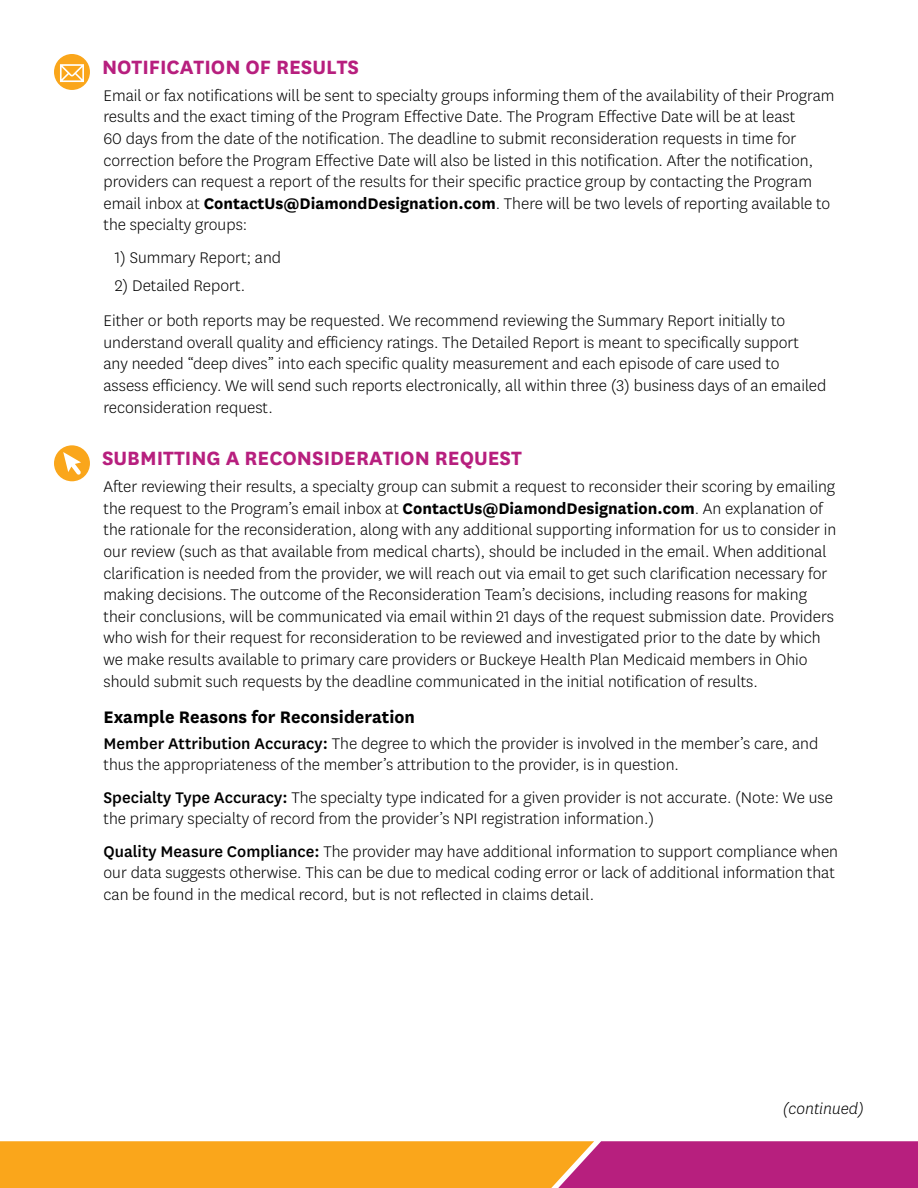
<style>
.page{position:relative;width:918px;height:1188px;background:#fff}
.page>*{position:absolute;margin:0;border:0;box-sizing:border-box;transform-origin:0 0}
.t1{font:700 22.5px "Centene Sans";color:#b71f7e}
.t2{font:700 19.5px "Centene Sans";color:#000}
.t3{font:300 18px/21.6px "Centene Sans";color:#000}
.t4{font:italic 300 18px "Centene Sans";color:#000}
.s1{font-weight:700}
.s2{font-weight:500}
</style>
<div class="page">
<svg style="left:0;top:1141px;width:918px;height:47px;background:#e17542"></svg>
<div style="left:54px;top:54px;width:36px;height:36px;background:#faa61b;border-radius:50%"></div>
<svg style="left:60px;top:64px;width:24px;height:18px"></svg>
<div style="left:54px;top:445px;width:36px;height:36px;background:#faa61b;border-radius:50%"></div>
<svg style="left:63px;top:452px;width:18px;height:23px"></svg>
<h3 class="t1" style="left:102px;top:51px;width:259px">NOTIFICATION OF RESULTS</h3>
<p class="t3" style="left:103px;top:84px;width:733px">Email or fax notifications will be sent to specialty groups informing them of the availability of their Program results and the exact timing of the Program Effective Date. The Program Effective Date will be at least<br>60 days from the date of the notification. The deadline to submit reconsideration requests in time for correction before the Program Effective Date will also be listed in this notification. After the notification, providers can request a report of the results for their specific practice group by contacting the Program email inbox at <span class="s1">ContactUs@DiamondDesignation.com</span>. There will be two levels of reporting available to the specialty groups:</p>
<p class="t3" style="left:115px;top:246px;width:168px">1) Summary Report; and</p>
<p class="t3" style="left:115px;top:274px;width:132px">2) Detailed Report.</p>
<p class="t3" style="left:103px;top:309px;width:724px">Either or both reports may be requested. We recommend reviewing the Summary Report initially to understand overall quality and efficiency ratings. The Detailed Report is meant to specifically support any needed “deep dives” into each specific quality measurement and each episode of care used to assess efficiency. We will send such reports electronically, all within three (3) business days of an emailed reconsideration request.</p>
<h3 class="t1" style="left:102px;top:442px;width:421px">SUBMITTING A RECONSIDERATION REQUEST</h3>
<p class="t3" style="left:103px;top:475px;width:734px">After reviewing their results, a specialty group can submit a request to reconsider their scoring by emailing the request to the Program’s email inbox at <span class="s1">ContactUs@DiamondDesignation.com</span>. An explanation of the rationale for the reconsideration, along with any additional supporting information for us to consider in our review (such as that available from medical charts), should be included in the email. When additional clarification is needed from the provider, we will reach out via email to get such clarification necessary for making decisions. The outcome of the Reconsideration Team’s decisions, including reasons for making their conclusions, will be communicated via email within 21 days of the request submission date. Providers who wish for their request for reconsideration to be reviewed and investigated prior to the date by which we make results available to primary care providers or Buckeye Health Plan Medicaid members in Ohio should submit such requests by the deadline communicated in the initial notification of results.</p>
<h4 class="t2" style="left:103px;top:704px;width:313px">Example Reasons for Reconsideration</h4>
<p class="t3" style="left:103px;top:732px;width:716px"><span class="s2">Member Attribution Accuracy:</span> The degree to which the provider is involved in the member’s care, and thus the appropriateness of the member’s attribution to the provider, is in question.</p>
<p class="t3" style="left:103px;top:786px;width:731px"><span class="s2">Specialty Type Accuracy:</span> The specialty type indicated for a given provider is not accurate. (Note: We use the primary specialty of record from the provider’s NPI registration information.)</p>
<p class="t3" style="left:103px;top:840px;width:736px"><span class="s2">Quality Measure Compliance:</span> The provider may have additional information to support compliance when our data suggests otherwise. This can be due to medical coding error or lack of additional information that can be found in the medical record, but is not reflected in claims detail.</p>
<p class="t4" style="left:783px;top:1097px;width:83px">(continued)</p>
</div>
